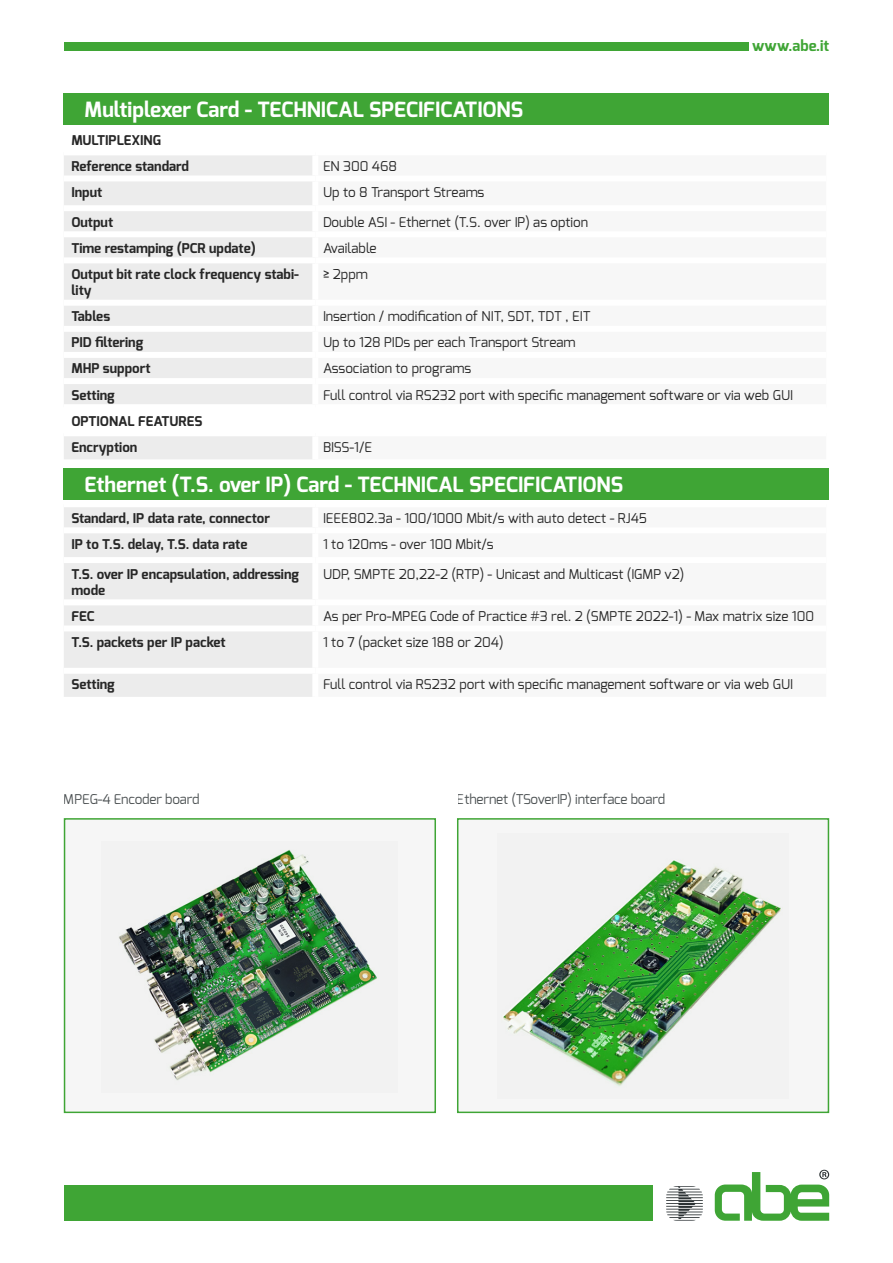
<style>
.page{position:relative;width:893px;height:1263px;background:#fff}
.page>*{position:absolute;margin:0;border:0;box-sizing:border-box;transform-origin:0 0}
.t1{font:700 21px "Exo";color:#fff}
.t2{font:700 15px "Exo";color:#3fa535}
.t3{font:13.5px "Exo";color:#000}
.t4{font:700 13.5px/26.1px "Exo";color:#000}
.t5{font:13.5px "Exo";letter-spacing:-.01em;color:#2c3234}
</style>
<div class="page">
<div style="left:64px;top:43px;width:684px;height:8px;background:#3fa535"></div>
<svg style="left:666px;top:1186px;width:37px;height:34px"></svg>
<svg style="left:715px;top:1170px;width:114px;height:51px"></svg>
<div style="left:64px;top:1185px;width:589px;height:36px;background:#3fa535"></div>
<div style="left:64px;top:93px;width:765px;height:32px;background:#3fa535"></div>
<svg style="left:64px;top:155px;width:248px;height:304px;background:#ededed"></svg>
<div style="left:64px;top:175px;width:251px;height:6px;background:#fff"></div>
<div style="left:64px;top:205px;width:251px;height:6px;background:#fff"></div>
<div style="left:64px;top:231px;width:251px;height:6px;background:#fff"></div>
<div style="left:64px;top:257px;width:251px;height:6px;background:#fff"></div>
<div style="left:64px;top:300px;width:251px;height:6px;background:#fff"></div>
<div style="left:64px;top:352px;width:251px;height:6px;background:#fff"></div>
<div style="left:64px;top:378px;width:251px;height:6px;background:#fff"></div>
<div style="left:64px;top:404px;width:251px;height:6px;background:#fff"></div>
<div style="left:64px;top:326px;width:251px;height:6px;background:#fff"></div>
<div style="left:64px;top:430px;width:251px;height:6px;background:#fff"></div>
<div style="left:64px;top:468px;width:765px;height:32px;background:#3fa535"></div>
<div style="left:64px;top:507px;width:248px;height:190px;background:#ececec"></div>
<div style="left:64px;top:527px;width:251px;height:6px;background:#fff"></div>
<div style="left:64px;top:557px;width:251px;height:6px;background:#fff"></div>
<div style="left:64px;top:599px;width:251px;height:6px;background:#fff"></div>
<div style="left:64px;top:625px;width:251px;height:6px;background:#fff"></div>
<div style="left:64px;top:668px;width:251px;height:6px;background:#fff"></div>
<div style="left:65px;top:819px;width:370px;height:293px;background:#f6f6f6"></div>
<img style="left:118px;top:849px;width:260px;height:232px">
<div style="left:64px;top:818px;width:372px;height:295px;border:2px solid #3fa535"></div>
<div style="left:458px;top:819px;width:370px;height:293px;background:#f6f6f6"></div>
<img style="left:503px;top:860px;width:280px;height:227px">
<div style="left:457px;top:818px;width:372px;height:295px;border:2px solid #3fa535"></div>
<h1 class="t1" style="left:85px;top:96px;width:440px">Multiplexer Card - TECHNICAL SPECIFICATIONS</h1>
<p class="t4" style="left:71px;top:127px;width:119px">MULTIPLEXING<br>Reference standard</p>
<p class="t3" style="left:323px;top:157px;width:76px">EN 300 468</p>
<p class="t2" style="left:752px;top:36px;width:79px">www.abe.it</p>
<p class="t4" style="left:71px;top:179px;width:32px">Input</p>
<p class="t3" style="left:323px;top:183px;width:163px">Up to 8 Transport Streams</p>
<p class="t4" style="left:71px;top:209px;width:43px">Output</p>
<p class="t3" style="left:323px;top:213px;width:267px">Double ASI - Ethernet (T.S. over IP) as option</p>
<p class="t4" style="left:71px;top:235px;width:186px">Time restamping (PCR update)</p>
<p class="t3" style="left:323px;top:239px;width:55px">Available</p>
<p class="t4" style="left:71px;top:266px;width:229px;line-height:16.2px">Output bit rate clock frequency stabi&shy;lity</p>
<p class="t3" style="left:323px;top:265px;width:46px">≥ 2ppm</p>
<p class="t4" style="left:71px;top:303px;width:40px">Tables</p>
<p class="t3" style="left:323px;top:308px;width:269px">Insertion / modification of NIT, SDT, TDT , EIT</p>
<p class="t4" style="left:71px;top:329px;width:73px">PID filtering</p>
<p class="t3" style="left:323px;top:334px;width:254px">Up to 128 PIDs per each Transport Stream</p>
<p class="t4" style="left:71px;top:355px;width:81px">MHP support</p>
<p class="t3" style="left:323px;top:360px;width:150px">Association to programs</p>
<p class="t4" style="left:71px;top:382px;width:45px">Setting</p>
<p class="t3" style="left:323px;top:386px;width:472px">Full control via RS232 port with specific management software or via web GUI</p>
<p class="t4" style="left:71px;top:408px;width:132px">OPTIONAL FEATURES<br>Encryption</p>
<p class="t3" style="left:323px;top:438px;width:51px">BISS-1/E</p>
<h1 class="t1" style="left:85px;top:471px;width:540px">Ethernet (T.S. over IP) Card - TECHNICAL SPECIFICATIONS</h1>
<p class="t4" style="left:71px;top:505px;width:200px">Standard, IP data rate, connector</p>
<p class="t3" style="left:323px;top:509px;width:326px">IEEE802.3a - 100/1000 Mbit/s with auto detect - RJ45</p>
<p class="t4" style="left:71px;top:531px;width:178px">IP to T.S. delay, T.S. data rate</p>
<p class="t3" style="left:323px;top:535px;width:172px">1 to 120ms - over 100 Mbit/s</p>
<p class="t4" style="left:71px;top:566px;width:229px;line-height:16.2px">T.S. over IP encapsulation, addressing mode</p>
<p class="t3" style="left:323px;top:565px;width:363px">UDP, SMPTE 20,22-2 (RTP) - Unicast and Multicast (IGMP v2)</p>
<p class="t4" style="left:71px;top:603px;width:25px">FEC</p>
<p class="t3" style="left:323px;top:607px;width:493px">As per Pro-MPEG Code of Practice #3 rel. 2 (SMPTE 2022-1) - Max matrix size 100</p>
<p class="t4" style="left:71px;top:629px;width:156px">T.S. packets per IP packet</p>
<p class="t3" style="left:323px;top:633px;width:182px">1 to 7 (packet size 188 or 204)</p>
<p class="t4" style="left:71px;top:671px;width:45px">Setting</p>
<p class="t3" style="left:323px;top:676px;width:472px">Full control via RS232 port with specific management software or via web GUI</p>
<p class="t5" style="left:64px;top:791px;width:137px">MPEG-4 Encoder board</p>
<p class="t5" style="left:457px;top:791px;width:210px">Ethernet (TSoverIP) interface board</p>
</div>
